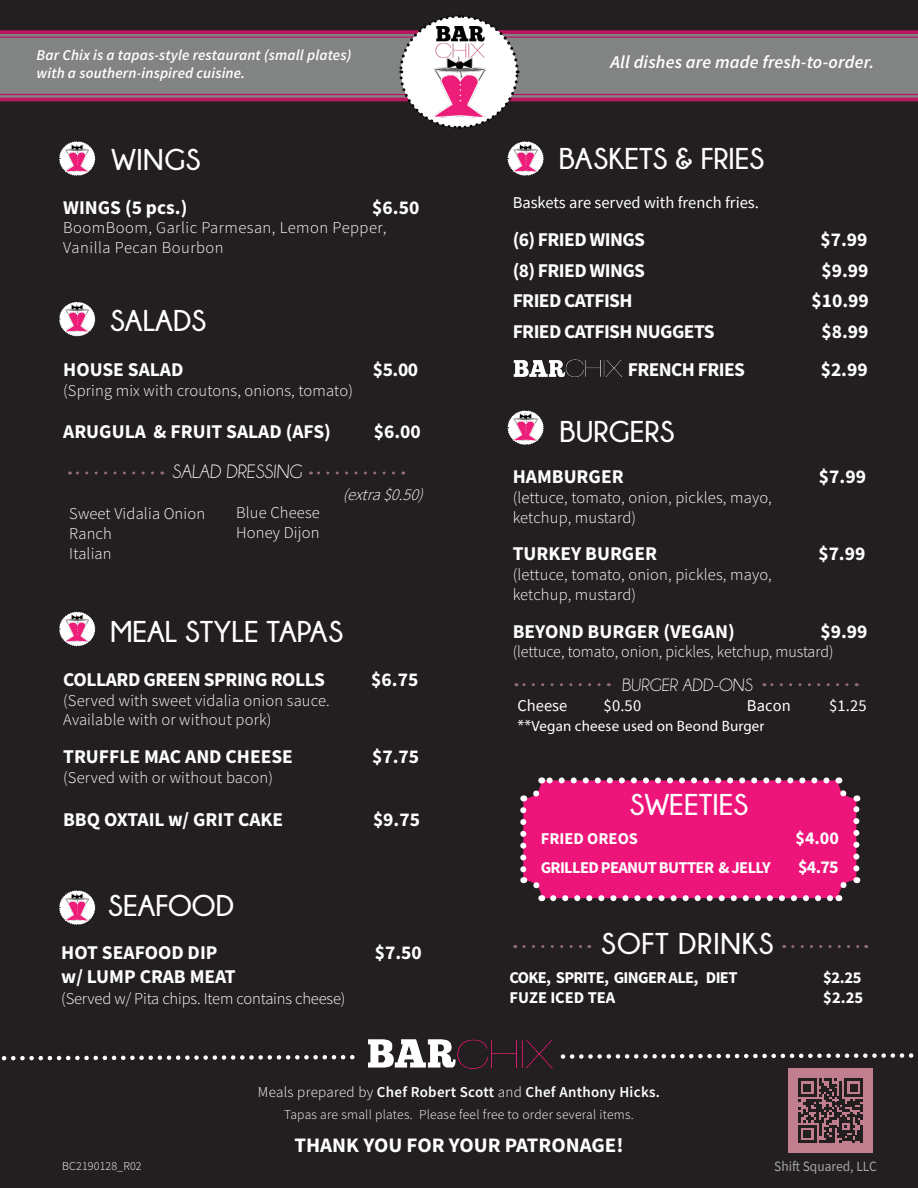
<style>
.page{position:relative;width:918px;height:1188px;background:#231f20}
.page>*{position:absolute;margin:0;border:0;box-sizing:border-box;transform-origin:0 0}
.t1{font:700 30px "Champagne&Limousines";color:#fff}
.t2{font:700 30px "Champagne&Limousines";letter-spacing:.03em;color:#fff}
.t3{font:700 20.55px "Source Sans Pro";color:#fff}
.t4{font:700 19.5px "Source Sans Pro";color:#fff}
.t5{font:700 19.5px "Source Sans Pro";letter-spacing:-.03em;color:#fff}
.t6{font:700 19.5px "Source Sans Pro";letter-spacing:-.02em;color:#fff}
.t7{font:19.5px "Champagne&Limousines";color:#fff}
.t8{font:italic 600 18px "Source Sans Pro";letter-spacing:.01em;color:#fff}
.t9{font:18px "Champagne&Limousines";color:#fff}
.t10{font:700 18px "Source Sans Pro";color:#fff}
.t11{font:300 16.5px "Source Sans Pro";letter-spacing:.01em;color:#fff}
.t12{font:700 16.5px "Source Sans Pro";letter-spacing:-.04em;color:#fff}
.t13{font:300 16.5px/19.8px "Source Sans Pro";letter-spacing:.03em;color:#fff}
.t14{font:16.5px "Source Sans Pro";color:#fff}
.t15{font:300 16.5px "Source Sans Pro";letter-spacing:.01em;color:#fff;scale:.96 1}
.t16{font:300 16.5px "Source Sans Pro";letter-spacing:-.01em;color:#fff}
.t17{font:700 16.5px "Source Sans Pro";color:#fff}
.t18{font:italic 300 16.5px "Source Sans Pro";color:#fff}
.t19{font:600 15.15px "Source Sans Pro";letter-spacing:.02em;color:#fff}
.t20{font:italic 600 15px/18px "Source Sans Pro";letter-spacing:.01em;color:#fff}
.t21{font:15px "Myriad Pro";letter-spacing:.01em;color:#fff}
.t22{font:14.1px "Source Sans Pro";color:#a3a6a5;scale:.95 1}
.t23{font:300 13.5px "Source Sans Pro";letter-spacing:.02em;color:#fff}
.t24{font:300 12.15px "Source Sans Pro";letter-spacing:.01em;color:#fff}
.s1{font-size:16.5px}
.s2{font-weight:300;font-size:15px}
.s3{font-weight:300}
</style>
<div class="page">
<svg style="left:0;top:30px;width:918px;height:72px;background:#9c3e6a"></svg>
<div style="left:0;top:37px;width:918px;height:58px;background:#828483"></div>
<svg style="left:310px;top:472px;width:84px;height:3px"></svg>
<svg style="left:69px;top:472px;width:84px;height:3px"></svg>
<svg style="left:524px;top:945px;width:66px;height:3px"></svg>
<svg style="left:793px;top:945px;width:74px;height:3px"></svg>
<div style="left:788px;top:1068px;width:85px;height:85px;background:#c07e8e"></div>
<svg style="left:798px;top:1079px;width:65px;height:64px"></svg>
<svg style="left:1px;top:1053px;width:913px;height:8px"></svg>
<div style="left:359px;top:1046px;width:200px;height:28px;background:#231f20"></div>
<img style="left:369px;top:1039px;width:183px;height:29px">
<svg style="left:398px;top:15px;width:122px;height:114px"></svg>
<img style="left:434px;top:26px;width:52px;height:92px">
<svg style="left:59px;top:141px;width:37px;height:35px"></svg>
<img style="left:65px;top:144px;width:24px;height:27px">
<svg style="left:59px;top:301px;width:37px;height:36px"></svg>
<img style="left:65px;top:305px;width:24px;height:27px">
<svg style="left:764px;top:683px;width:83px;height:3px"></svg>
<svg style="left:516px;top:683px;width:83px;height:3px"></svg>
<svg style="left:507px;top:410px;width:38px;height:35px"></svg>
<img style="left:514px;top:413px;width:23px;height:28px">
<svg style="left:59px;top:890px;width:37px;height:35px"></svg>
<img style="left:65px;top:893px;width:24px;height:28px">
<svg style="left:59px;top:611px;width:37px;height:36px"></svg>
<img style="left:65px;top:615px;width:24px;height:27px">
<svg style="left:507px;top:141px;width:38px;height:35px"></svg>
<img style="left:514px;top:144px;width:23px;height:27px">
<img style="left:514px;top:359px;width:108px;height:18px">
<svg style="left:520px;top:777px;width:339px;height:124px;background:#e0207a"></svg>
<p class="t20" style="left:36px;top:45px;width:317px">Bar Chix is a tapas-style restaurant (small plates) with a southern-inspired cuisine.</p>
<p class="t1" style="left:111px;top:143px;width:91px">WINGS</p>
<p class="t4" style="left:63px;top:194px;width:126px">WINGS (5 pcs.)</p>
<p class="t4" style="left:372px;top:194px;width:49px">$6.50</p>
<p class="t13" style="left:63px;top:218px;width:325px">BoomBoom, Garlic Parmesan, Lemon Pepper,<br>Vanilla Pecan Bourbon</p>
<p class="t1" style="left:110px;top:304px;width:98px">SALADS</p>
<p class="t4" style="left:63px;top:357px;width:122px">HOUSE SALAD</p>
<p class="t4" style="left:373px;top:357px;width:47px">$5.00</p>
<p class="t11" style="left:63px;top:381px;width:291px">(Spring mix with croutons, onions, tomato)</p>
<p class="t4" style="left:63px;top:418px;width:269px">ARUGULA &amp; FRUIT SALAD (AFS)</p>
<p class="t4" style="left:374px;top:418px;width:49px">$6.00</p>
<p class="t7" style="left:172px;top:462px;width:133px">SALAD DRESSING</p>
<p class="t11" style="left:69px;top:504px;width:138px">Sweet Vidalia Onion</p>
<p class="t11" style="left:69px;top:524px;width:44px">Ranch</p>
<p class="t11" style="left:69px;top:543px;width:44px">Italian</p>
<p class="t11" style="left:236px;top:503px;width:85px">Blue Cheese</p>
<p class="t11" style="left:236px;top:523px;width:85px">Honey Dijon</p>
<p class="t18" style="left:343px;top:484px;width:87px">(extra$0.50)</p>
<p class="t1" style="left:111px;top:615px;width:234px">MEAL STYLE TAPAS</p>
<p class="t6" style="left:63px;top:666px;width:263px">COLLARD GREEN SPRING ROLLS</p>
<p class="t4" style="left:371px;top:666px;width:49px">$6.75</p>
<p class="t11" style="left:63px;top:690px;width:268px">(Served with sweet vidalia onion sauce.</p>
<p class="t11" style="left:63px;top:710px;width:210px">Available with or without pork)</p>
<p class="t4" style="left:63px;top:743px;width:231px">TRUFFLE MAC AND CHEESE</p>
<p class="t4" style="left:372px;top:743px;width:49px">$7.75</p>
<p class="t11" style="left:63px;top:767px;width:211px">(Served with or without bacon)</p>
<p class="t4" style="left:63px;top:806px;width:222px">BBQ OXTAIL w/ GRIT CAKE</p>
<p class="t4" style="left:373px;top:806px;width:49px">$9.75</p>
<p class="t1" style="left:108px;top:889px;width:127px">SEAFOOD</p>
<p class="t4" style="left:61px;top:940px;width:158px">HOT SEAFOOD DIP</p>
<p class="t4" style="left:375px;top:940px;width:49px">$7.50</p>
<p class="t4" style="left:61px;top:963px;width:176px">w/ LUMP CRAB MEAT</p>
<p class="t16" style="left:61px;top:989px;width:286px">(Served w/ Pita chips. Item contains cheese)</p>
<p class="t8" style="left:611px;top:50px;width:265px">All dishes are made fresh-to-order.</p>
<p class="t1" style="left:559px;top:142px;width:207px">BASKETS &amp; FRIES</p>
<p class="t14" style="left:513px;top:192px;width:248px">Baskets are served with french fries.</p>
<p class="t5" style="left:513px;top:226px;width:134px">(6) FRIED WINGS</p>
<p class="t4" style="left:821px;top:226px;width:49px">$7.99</p>
<p class="t5" style="left:513px;top:257px;width:134px">(8) FRIED WINGS</p>
<p class="t4" style="left:822px;top:257px;width:49px">$9.99</p>
<p class="t5" style="left:513px;top:287px;width:122px">FRIED CATFISH</p>
<p class="t4" style="left:812px;top:287px;width:59px">$10.99</p>
<p class="t5" style="left:513px;top:318px;width:203px">FRIED CATFISH NUGGETS</p>
<p class="t4" style="left:822px;top:318px;width:49px">$8.99</p>
<p class="t5" style="left:628px;top:356px;width:119px">FRENCH FRIES</p>
<p class="t4" style="left:821px;top:356px;width:49px">$2.99</p>
<p class="t1" style="left:560px;top:415px;width:117px">BURGERS</p>
<p class="t4" style="left:513px;top:463px;width:112px">HAMBURGER</p>
<p class="t4" style="left:819px;top:463px;width:49px">$7.99</p>
<p class="t11" style="left:513px;top:487px;width:261px">(lettuce, tomato, onion, pickles, mayo,</p>
<p class="t11" style="left:513px;top:507px;width:125px">ketchup, mustard)</p>
<p class="t4" style="left:513px;top:541px;width:146px">TURKEY BURGER</p>
<p class="t4" style="left:818px;top:541px;width:49px">$7.99</p>
<p class="t11" style="left:513px;top:565px;width:261px">(lettuce, tomato, onion, pickles, mayo,</p>
<p class="t11" style="left:513px;top:584px;width:125px">ketchup, mustard)</p>
<p class="t4" style="left:513px;top:618px;width:224px">BEYOND BURGER (VEGAN)</p>
<p class="t4" style="left:821px;top:618px;width:49px">$9.99</p>
<p class="t15" style="left:513px;top:641px;width:336px">(lettuce, tomato, onion, pickles, ketchup, mustard)</p>
<p class="t9" style="left:622px;top:676px;width:134px">BURGER ADD-ONS</p>
<p class="t14" style="left:517px;top:695px;width:51px">Cheese</p>
<p class="t14" style="left:604px;top:695px;width:39px">$0.50</p>
<p class="t14" style="left:747px;top:695px;width:45px">Bacon</p>
<p class="t14" style="left:829px;top:695px;width:39px">$1.25</p>
<p class="t21" style="left:517px;top:716px;width:249px"><span class="s1">**</span>Vegan cheese used on Beond Burger</p>
<p class="t1" style="left:630px;top:788px;width:120px">SWEETIES</p>
<p class="t17" style="left:541px;top:827px;width:99px">FRIED OREOS</p>
<p class="t10" style="left:796px;top:826px;width:45px">$4.00</p>
<p class="t12" style="left:541px;top:856px;width:232px">GRILLED PEANUT BUTTER &amp; JELLY</p>
<p class="t10" style="left:798px;top:855px;width:42px">$4.75</p>
<p class="t2" style="left:601px;top:927px;width:174px">SOFT DRINKS</p>
<p class="t12" style="left:509px;top:967px;width:230px">COKE, SPRITE, GINGER ALE, DIET</p>
<p class="t12" style="left:823px;top:967px;width:40px">$2.25</p>
<p class="t17" style="left:509px;top:986px;width:107px">FUZE ICED TEA</p>
<p class="t12" style="left:823px;top:986px;width:41px">$2.25</p>
<p class="t19" style="left:258px;top:1082px;width:404px"><span class="s2">Meals prepared by</span> Chef Robert Scott <span class="s3">and</span> Chef Anthony Hicks.</p>
<p class="t23" style="left:284px;top:1106px;width:351px">Tapas are small plates. Please feel free to order several items.</p>
<p class="t3" style="left:294px;top:1131px;width:331px">THANK YOU FOR YOUR PATRONAGE!</p>
<p class="t24" style="left:62px;top:1158px;width:81px">BC2190128_R02</p>
<p class="t22" style="left:774px;top:1158px;width:110px">Shift Squared, LLC</p>
</div>
